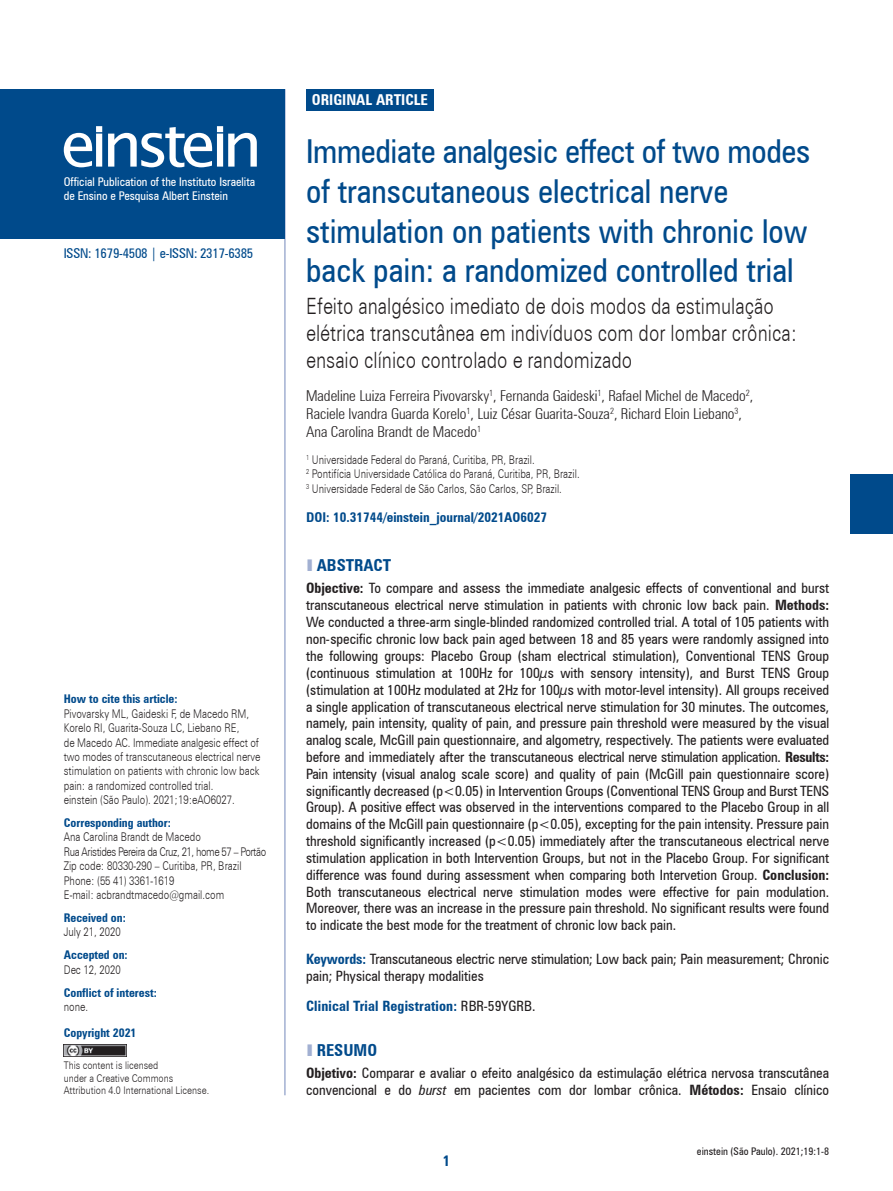
<style>
.page{position:relative;width:893px;height:1191px;background:#fff}
.page>*{position:absolute;margin:0;border:0;box-sizing:border-box;transform-origin:0 0}
.t1{font:condensed 33px/39.6px "Zurich BT";color:#004a8b}
.t2{font:300 22.5px/27px "Zurich BT";color:#231f20;scale:.8 1}
.t3{font:700 condensed 16.5px "Zurich BT";color:#004a8b}
.t4{font:300 condensed 15px/18px "Zurich BT";color:#231f20}
.t5{font:700 condensed 15px "Zurich BT";color:#fff}
.t6{font:700 condensed 15px "Zurich BT";color:#004a8b}
.t7{font:condensed 14.25px/16.8px "Zurich BT";color:#231f20}
.t8{font:700 condensed 14.25px "Zurich BT";letter-spacing:.01em;color:#004a8b}
.t9{font:700 condensed 13.5px "Zurich BT";color:#004a8b}
.t10{font:condensed 13.5px "Zurich BT";letter-spacing:-.02em;color:#004a8b}
.t11{font:300 12px/14.4px "Zurich BT";color:#231f20;scale:.8 1}
.t12{font:700 condensed 12px "Zurich BT";color:#004a8b}
.t13{font:condensed 12px/14.4px "Zurich BT";color:#fff}
.t14{font:300 10.5px/12.6px "Zurich BT";color:#231f20;scale:.85 1}
.t15{font:condensed 10.5px "Zurich BT";color:#231f20}
.s1{color:#a2b0d2}
.s2{font-weight:700}
.s3{font-weight:700;color:#004a8b}
.s4{font-weight:400;color:#231f20}
.s5{font-style:italic}
</style>
<div class="page">
<img style="left:64px;top:1044px;width:63px;height:12px">
<div style="left:306px;top:89px;width:128px;height:21px;background:#004a8b"></div>
<hr style="left:284px;top:89px;width:2px;height:1006px;background:#a2b0d2">
<div style="left:0;top:89px;width:284px;height:149px;background:#004a8b"></div>
<div style="left:850px;top:474px;width:43px;height:60px;background:#004a8b"></div>
<svg style="left:108px;top:126px;width:149px;height:41px"></svg>
<svg style="left:64px;top:126px;width:38px;height:41px"></svg>
<p class="t13" style="left:64px;top:174px;width:193px">Official Publication of the Instituto Israelita de Ensino e Pesquisa Albert Einstein</p>
<p class="t10" style="left:64px;top:245px;width:191px">ISSN: 1679-4508 | e-ISSN: 2317-6385</p>
<p class="t12" style="left:64px;top:692px;width:115px">How to cite this article:</p>
<p class="t11" style="left:64px;top:706px;width:247px">Pivovarsky ML, Gaideski F, de Macedo RM, Korelo RI, Guarita-Souza LC, Liebano RE,<br>de Macedo AC. Immediate analgesic effect of two modes of transcutaneous electrical nerve stimulation on patients with chronic low back pain: a randomized controlled trial.<br>einstein (São Paulo). 2021;19:eAO6027.</p>
<p class="t12" style="left:64px;top:815px;width:109px">Corresponding author:</p>
<p class="t11" style="left:64px;top:830px;width:255px">Ana Carolina Brandt de Macedo<br>Rua Aristides Pereira da Cruz, 21, home 57 – Portão Zip code: 80330-290 – Curitiba, PR, Brazil Phone: (55 41) 3361-1619<br>E-mail: acbrandtmacedo@gmail.com</p>
<p class="t12" style="left:64px;top:910px;width:64px">Received on:</p>
<p class="t11" style="left:64px;top:925px;width:73px">July 21, 2020</p>
<p class="t12" style="left:64px;top:947px;width:65px">Accepted on:</p>
<p class="t11" style="left:64px;top:962px;width:73px">Dec 12, 2020</p>
<p class="t12" style="left:64px;top:985px;width:95px">Conflict of interest:</p>
<p class="t11" style="left:64px;top:999px;width:32px">none.</p>
<p class="t12" style="left:64px;top:1025px;width:74px">Copyright 2021</p>
<p class="t14" style="left:64px;top:1058px;width:173px">This content is licensed<br>under a Creative Commons<br>Attribution 4.0 International License.</p>
<p class="t5" style="left:312px;top:91px;width:118px">ORIGINAL ARTICLE</p>
<h1 class="t1" style="left:306px;top:131px;width:506px">Immediate analgesic effect of two modes of transcutaneous electrical nerve stimulation on patients with chronic low back pain: a randomized controlled trial</h1>
<h2 class="t2" style="left:306px;top:292px;width:615px">Efeito analgésico imediato de dois modos da estimulação elétrica transcutânea em indivíduos com dor lombar crônica: ensaio clínico controlado e randomizado</h2>
<p class="t4" style="left:306px;top:386px;width:449px">Madeline Luiza Ferreira Pivovarsky<sup>1</sup>, Fernanda Gaideski<sup>1</sup>, Rafael Michel de Macedo<sup>2</sup>,<br>Raciele Ivandra Guarda Korelo<sup>1</sup>, Luiz César Guarita-Souza<sup>2</sup>, Richard Eloin Liebano<sup>3</sup>,<br>Ana Carolina Brandt de Macedo<sup>1</sup></p>
<p class="t11" style="left:306px;top:452px;width:343px"><sup>1</sup> Universidade Federal do Paraná, Curitiba, PR, Brazil.<br><sup>2</sup> Pontifícia Universidade Católica do Paraná, Curitiba, PR, Brazil.<br><sup>3</sup> Universidade Federal de São Carlos, São Carlos, SP, Brazil.</p>
<p class="t9" style="left:306px;top:509px;width:243px">DOI: 10.31744/einstein_journal/2021AO6027</p>
<p class="t3" style="left:306px;top:555px;width:86px"><span class="s1">❚</span> ABSTRACT</p>
<p class="t7" style="left:306px;top:579px;width:524px;text-align:justify"><span class="s2">Objective:</span> To compare and assess the immediate analgesic effects of conventional and burst transcutaneous electrical nerve stimulation in patients with chronic low back pain. <span class="s2">Methods:<br></span>We conducted a three-arm single-blinded randomized controlled trial. A total of 105 patients with non-specific chronic low back pain aged between 18 and 85 years were randomly assigned into the following groups: Placebo Group (sham electrical stimulation), Conventional TENS Group (continuous stimulation at 100Hz for 100µs with sensory intensity), and Burst TENS Group (stimulation at 100Hz modulated at 2Hz for 100µs with motor-level intensity). All groups received a single application of transcutaneous electrical nerve stimulation for 30 minutes. The outcomes, namely, pain intensity, quality of pain, and pressure pain threshold were measured by the visual analog scale, McGill pain questionnaire, and algometry, respectively. The patients were evaluated before and immediately after the transcutaneous electrical nerve stimulation application. <span class="s2">Results:<br></span>Pain intensity (visual analog scale score) and quality of pain (McGill pain questionnaire score) significantly decreased (p&lt;0.05) in Intervention Groups (Conventional TENS Group and Burst TENS Group). A positive effect was observed in the interventions compared to the Placebo Group in all domains of the McGill pain questionnaire (p&lt;0.05), excepting for the pain intensity. Pressure pain threshold significantly increased (p&lt;0.05) immediately after the transcutaneous electrical nerve stimulation application in both Intervention Groups, but not in the Placebo Group. For significant difference was found during assessment when comparing both Intervetion Group. <span class="s2">Conclusion:<br></span>Both transcutaneous electrical nerve stimulation modes were effective for pain modulation.<br>Moreover, there was an increase in the pressure pain threshold. No significant results were found to indicate the best mode for the treatment of chronic low back pain.</p>
<p class="t7" style="left:306px;top:950px;width:524px"><span class="s3">Keywords:</span> Transcutaneous electric nerve stimulation; Low back pain; Pain measurement; Chronic pain; Physical therapy modalities</p>
<p class="t8" style="left:306px;top:997px;width:231px">Clinical Trial Registration: <span class="s4">RBR-59YGRB.</span></p>
<p class="t3" style="left:306px;top:1040px;width:72px"><span class="s1">❚</span> RESUMO</p>
<p class="t7" style="left:306px;top:1063px;width:524px;line-height:17.2px"><span class="s2">Objetivo:</span> Comparar e avaliar o efeito analgésico da estimulação elétrica nervosa transcutânea convencional e do <span class="s5">burst</span> em pacientes com dor lombar crônica. <span class="s2">Métodos:</span> Ensaio clínico</p>
<p class="t6" style="left:443px;top:1151px;width:9px">1</p>
<p class="t15" style="left:697px;top:1144px;width:134px">einstein (São Paulo). 2021;19:1-8</p>
</div>
